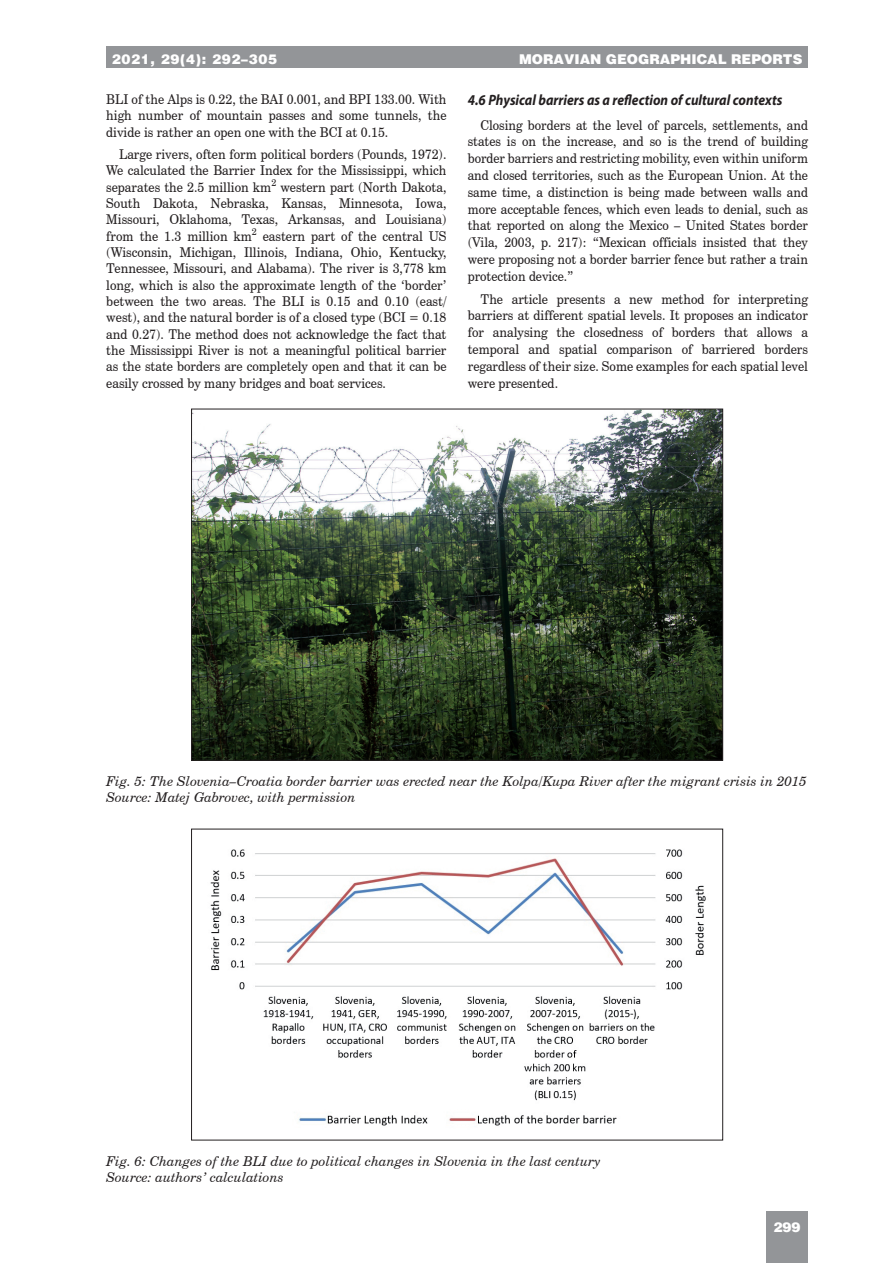
<style>
.page{position:relative;width:893px;height:1263px;background:#fff}
.page>*{position:absolute;margin:0;border:0;box-sizing:border-box;transform-origin:0 0}
.t1{font:italic 700 15px "Myriad Pro";color:#231f20;scale:.9 1}
.t2{font:13.5px/16.4px "Century Schoolbook CE";color:#231f20;text-align:justify;scale:.93 1}
.t3{font:13.5px/16.8px "Century Schoolbook CE";color:#231f20;text-align:justify;scale:.92 1}
.t4{font:italic 13.5px/16.2px "Century Schoolbook CE";color:#231f20}
.t5{font:900 13.5px "Switzerland";color:#fff}
.t6{font:900 13.5px "Switzerland";letter-spacing:.05em;color:#fff}
</style>
<div class="page">
<div style="left:106px;top:47px;width:702px;height:21px;background:#939598"></div>
<div style="left:766px;top:1212px;width:42px;height:51px;background:#939598"></div>
<img style="left:210px;top:849px;width:496px;height:277px">
<div style="left:191px;top:829px;width:532px;height:311px;border:1px solid #231f20"></div>
<img style="left:193px;top:411px;width:528px;height:347px">
<p class="t6" style="left:112px;top:51px;width:167px">2021, 29(4): 292–305</p>
<p class="t5" style="left:519px;top:51px;width:285px">MORAVIAN GEOGRAPHICAL REPORTS</p>
<p class="t5" style="left:139px;top:51px;width:57px">1, 29(4)</p>
<p class="t2" style="left:106px;top:91px;width:367px">BLI of the Alps is 0.22, the BAI 0.001, and BPI 133.00. With high number of mountain passes and some tunnels, the divide is rather an open one with the BCI at 0.15.</p>
<p class="t2" style="left:106px;top:146px;width:367px;text-indent:13px">Large rivers, often form political borders (Pounds, 1972).<br>We calculated the Barrier Index for the Mississippi, which separates the 2.5 million km<sup>2</sup> western part (North Dakota, South Dakota, Nebraska, Kansas, Minnesota, Iowa, Missouri, Oklahoma, Texas, Arkansas, and Louisiana) from the 1.3 million km<sup>2</sup> eastern part of the central US (Wisconsin, Michigan, Illinois, Indiana, Ohio, Kentucky, Tennessee, Missouri, and Alabama). The river is 3,778 km long, which is also the approximate length of the ‘border’ between the two areas. The BLI is 0.15 and 0.10 (east/ west), and the natural border is of a closed type (BCI = 0.18 and 0.27). The method does not acknowledge the fact that the Mississippi River is not a meaningful political barrier as the state borders are completely open and that it can be easily crossed by many bridges and boat services.</p>
<p class="t1" style="left:468px;top:90px;width:351px">4.6 Physical barriers as a reflection of cultural contexts</p>
<p class="t3" style="left:468px;top:116px;width:371px;text-indent:13px">Closing borders at the level of parcels, settlements, and states is on the increase, and so is the trend of building border barriers and restricting mobility, even within uniform and closed territories, such as the European Union. At the same time, a distinction is being made between walls and more acceptable fences, which even leads to denial, such as that reported on along the Mexico – United States border (Vila, 2003, p. 217): “Mexican officials insisted that they were proposing not a border barrier fence but rather a train protection device.”</p>
<p class="t2" style="left:468px;top:290px;width:367px;line-height:16.8px;text-indent:13px">The article presents a new method for interpreting barriers at different spatial levels. It proposes an indicator for analysing the closedness of borders that allows a temporal and spatial comparison of barriered borders regardless of their size. Some examples for each spatial level were presented.</p>
<p class="t4" style="left:106px;top:772px;width:702px">Fig. 5: The Slovenia–Croatia border barrier was erected near the Kolpa/Kupa River after the migrant crisis in 2015<br>Source: Matej Gabrovec, with permission</p>
<p class="t4" style="left:106px;top:1153px;width:496px">Fig. 6: Changes of the BLI due to political changes in Slovenia in the last century<br>Source: authors’ calculations</p>
<p class="t5" style="left:773px;top:1219px;width:29px">299</p>
</div>
